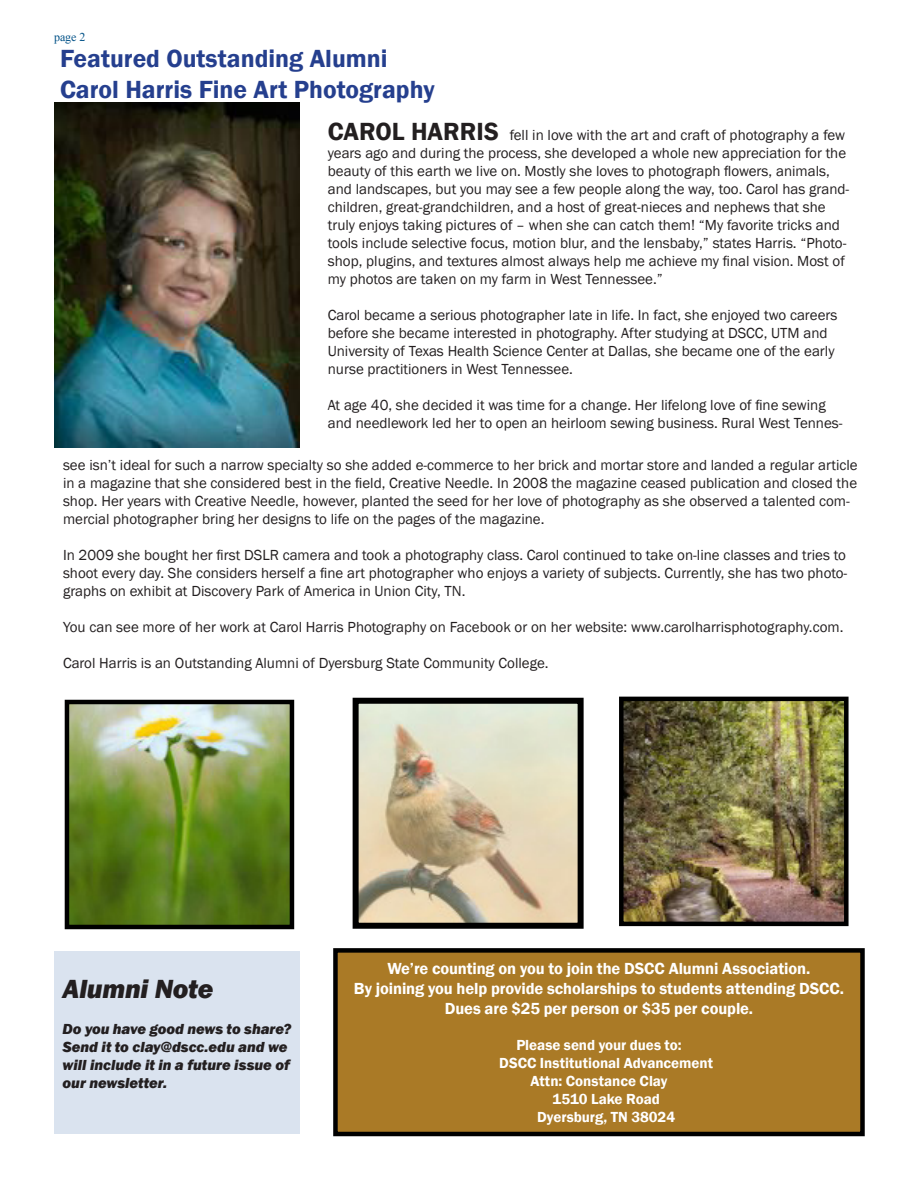
<style>
.page{position:relative;width:918px;height:1188px;background:#fff}
.page>*{position:absolute;margin:0;border:0;box-sizing:border-box;transform-origin:0 0}
.t1{font:italic 800 27px "Franklin Gothic";letter-spacing:-.01em;color:#231f20}
.t2{font:600 25.5px "Franklin Gothic";color:#253f8e}
.t3{font:600 16.5px "Franklin Gothic";letter-spacing:-.005em;color:#fff}
.t4{font:15px/18px "Franklin Gothic";color:#231f20}
.t5{font:600 15px "Franklin Gothic";letter-spacing:-.005em;color:#fff}
.t6{font:italic 800 15px/18px "Franklin Gothic";color:#231f20}
.t7{font:12px "Times New Roman";color:#005187}
.s1{font-weight:600;font-size:25.5px}
</style>
<div class="page">
<img style="left:360px;top:705px;width:217px;height:217px">
<div style="left:353px;top:698px;width:231px;height:231px;border:6px solid #000"></div>
<img style="left:70px;top:705px;width:219px;height:219px">
<div style="left:65px;top:700px;width:229px;height:229px;border:4px solid #000"></div>
<img style="left:624px;top:702px;width:220px;height:219px">
<div style="left:619px;top:697px;width:230px;height:229px;border:4px solid #000"></div>
<img style="left:54px;top:102px;width:246px;height:346px">
<div style="left:54px;top:951px;width:246px;height:183px;background:#dae3ef"></div>
<div style="left:335px;top:950px;width:527px;height:184px;background:#aa7a26"></div>
<div style="left:333px;top:948px;width:532px;height:188px;border:4px solid #000"></div>
<p class="t7" style="left:54px;top:29px;width:33px">page 2</p>
<p class="t2" style="left:60px;top:43px;width:329px">Featured Outstanding Alumni</p>
<p class="t2" style="left:60px;top:74px;width:376px">Carol Harris Fine Art Photography</p>
<p class="t4" style="left:328px;top:126px;width:523px"><span class="s1">CAROL HARRIS</span> fell in love with the art and craft of photography a few years ago and during the process, she developed a whole new appreciation for the beauty of this earth we live on. Mostly she loves to photograph flowers, animals, and landscapes, but you may see a few people along the way, too. Carol has grand&shy;children, great-grandchildren, and a host of great-nieces and nephews that she truly enjoys taking pictures of – when she can catch them! “My favorite tricks and tools include selective focus, motion blur, and the lensbaby,” states Harris. “Photo&shy;shop, plugins, and textures almost always help me achieve my final vision. Most of my photos are taken on my farm in West Tennessee.”</p>
<p class="t4" style="left:328px;top:306px;width:511px">Carol became a serious photographer late in life. In fact, she enjoyed two careers before she became interested in photography. After studying at DSCC, UTM and University of Texas Health Science Center at Dallas, she became one of the early nurse practitioners in West Tennessee.</p>
<p class="t4" style="left:328px;top:396px;width:516px">At age 40, she decided it was time for a change. Her lifelong love of fine sewing and needlework led her to open an heirloom sewing business. Rural West Tennes-</p>
<p class="t4" style="left:63px;top:456px;width:796px">see isn’t ideal for such a narrow specialty so she added e-commerce to her brick and mortar store and landed a regular article in a magazine that she considered best in the field, Creative Needle. In 2008 the magazine ceased publication and closed the shop. Her years with Creative Needle, however, planted the seed for her love of photography as she observed a talented com&shy;mercial photographer bring her designs to life on the pages of the magazine.</p>
<p class="t4" style="left:63px;top:546px;width:786px;text-align:justify">In 2009 she bought her first DSLR camera and took a photography class. Carol continued to take on-line classes and tries to shoot every day. She considers herself a fine art photographer who enjoys a variety of subjects. Currently, she has two photo&shy;graphs on exhibit at Discovery Park of America in Union City, TN.</p>
<p class="t4" style="left:63px;top:618px;width:782px">You can see more of her work at Carol Harris Photography on Facebook or on her website: www.carolharrisphotography.com.</p>
<p class="t4" style="left:63px;top:654px;width:487px">Carol Harris is an Outstanding Alumni of Dyersburg State Community College.</p>
<p class="t1" style="left:63px;top:971px;width:152px">Alumni Note</p>
<p class="t6" style="left:63px;top:1020px;width:230px">Do you have good news to share?<br>Send it to clay@dscc.edu and we will include it in a future issue of our newsletter.</p>
<p class="t3" style="left:387px;top:959px;width:425px">We’re counting on you to join the DSCC Alumni Association.</p>
<p class="t3" style="left:354px;top:978px;width:492px">By joining you help provide scholarships to students attending DSCC.</p>
<p class="t3" style="left:445px;top:998px;width:310px">Dues are $25 per person or $35 per couple.</p>
<p class="t5" style="left:516px;top:1036px;width:167px">Please send your dues to:</p>
<p class="t5" style="left:499px;top:1054px;width:215px">DSCC Institutional Advancement</p>
<p class="t5" style="left:530px;top:1072px;width:139px">Attn: Constance Clay</p>
<p class="t5" style="left:553px;top:1090px;width:109px">1510 Lake Road</p>
<p class="t5" style="left:537px;top:1108px;width:139px">Dyersburg, TN 38024</p>
</div>
